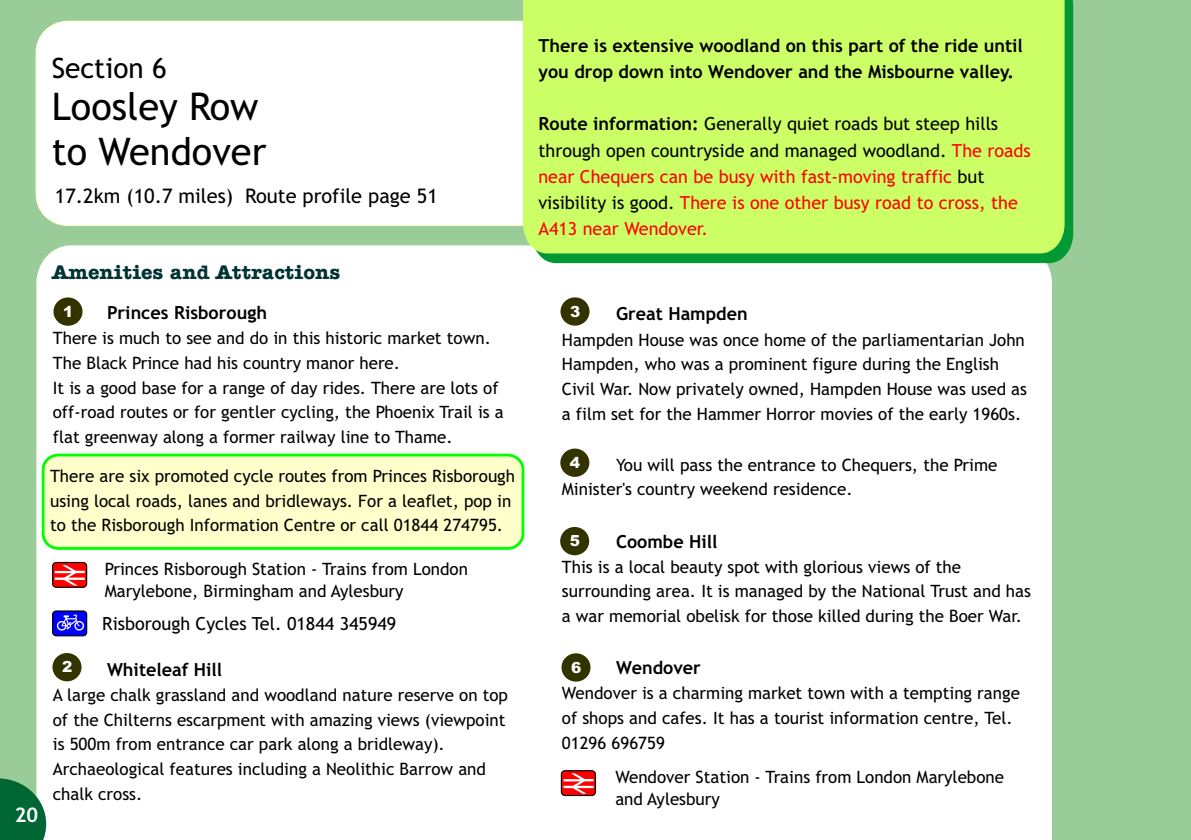
<style>
.page{position:relative;width:1191px;height:840px;background:#fff}
.page>*{position:absolute;margin:0;border:0;box-sizing:border-box;transform-origin:0 0}
.t1{font:38px/44.4px "Trebuchet MS";color:#000}
.t2{font:28px "Trebuchet MS";color:#000}
.t3{font:20px "Trebuchet MS";color:#000}
.t4{font:700 20px "Amer Typewriter IT Cby BT";color:#033}
.t5{font:700 20px "Trebuchet MS";color:#fff}
.t6{font:18px/26.2px "Trebuchet MS";color:#f00}
.t7{font:700 18px/26.2px "Trebuchet MS";color:#000}
.t8{font:18px "Trebuchet MS";color:#000}
.t9{font:17px/24.8px "Trebuchet MS";color:#000}
.t10{font:italic 900 15.4px "Arial";color:#fff}
.s1{font-weight:700;color:#000}
.s2{color:#000}
</style>
<div class="page">
<div style="left:0;top:0;width:1191px;height:839px;background:#9c9"></div>
<div style="left:36px;top:245px;width:1016px;height:594px;background:#fff"></div>
<div style="left:36px;top:21px;width:858px;height:204px;background:#fff;border:1px solid #ffc;border-radius:31px"></div>
<svg style="left:0;top:777px;width:46px;height:62px;background:#277e50"></svg>
<svg style="left:531px;top:0;width:542px;height:263px;background:#10a03a"></svg>
<div style="left:523px;top:0;width:541px;height:253px;background:#cf6"></div>
<div style="left:53px;top:297px;width:29px;height:28px;background:#330;border-radius:50%"></div>
<div style="left:52px;top:652px;width:29px;height:29px;background:#330;border-radius:50%"></div>
<div style="left:560px;top:297px;width:29px;height:28px;background:#330;border-radius:50%"></div>
<div style="left:560px;top:448px;width:29px;height:28px;background:#330;border-radius:50%"></div>
<div style="left:560px;top:526px;width:29px;height:29px;background:#330;border-radius:50%"></div>
<div style="left:52px;top:610px;width:35px;height:26px;background:#00f;border:1px solid #000;border-radius:4px"></div>
<div style="left:57px;top:620px;width:10px;height:10px;border:1px solid #fff;border-radius:50%"></div>
<div style="left:74px;top:620px;width:10px;height:10px;border:1px solid #fff;border-radius:50%"></div>
<svg style="left:60px;top:614px;width:20px;height:15px"></svg>
<svg style="left:52px;top:561px;width:35px;height:26px"></svg>
<svg style="left:55px;top:565px;width:30px;height:20px"></svg>
<svg style="left:561px;top:769px;width:35px;height:26px"></svg>
<svg style="left:563px;top:772px;width:30px;height:21px"></svg>
<div style="left:561px;top:653px;width:29px;height:28px;background:#330;border-radius:50%"></div>
<div style="left:42px;top:453px;width:482px;height:96px;background:#ffc;border:3px solid #0f0;border-radius:15px"></div>
<h2 class="t2" style="left:52px;top:57px;width:117px">Section 6</h2>
<h1 class="t1" style="left:52px;top:88px;width:216px">Loosley Row to Wendover</h1>
<p class="t3" style="left:55px;top:188px;width:384px">17.2km (10.7 miles) Route profile page 51</p>
<p class="t5" style="left:15px;top:806px;width:25px">20</p>
<p class="t4" style="left:52px;top:264px;width:290px">Amenities and Attractions</p>
<p class="t10" style="left:63px;top:305px;width:12px">1</p>
<p class="t7" style="left:107px;top:301px;width:161px">Princes Risborough</p>
<p class="t9" style="left:53px;top:327px;width:452px">There is much to see and do in this historic market town.<br>The Black Prince had his country manor here.<br>It is a good base for a range of day rides. There are lots of off-road routes or for gentler cycling, the Phoenix Trail is a flat greenway along a former railway line to Thame.</p>
<p class="t9" style="left:50px;top:464px;width:466px">There are six promoted cycle routes from Princes Risborough using local roads, lanes and bridleways. For a leaflet, pop in to the Risborough Information Centre or call 01844 274795.</p>
<p class="t9" style="left:105px;top:559px;width:365px;line-height:21.8px">Princes Risborough Station - Trains from London<br>Marylebone, Birmingham and Aylesbury</p>
<p class="t8" style="left:102px;top:616px;width:295px">Risborough Cycles Tel. 01844 345949</p>
<p class="t10" style="left:62px;top:660px;width:12px">2</p>
<p class="t7" style="left:107px;top:657px;width:117px">Whiteleaf Hill</p>
<p class="t9" style="left:53px;top:683px;width:457px">A large chalk grassland and woodland nature reserve on top of the Chilterns escarpment with amazing views (viewpoint is 500m from entrance car park along a bridleway).<br>Archaeological features including a Neolithic Barrow and chalk cross.</p>
<p class="t7" style="left:538px;top:34px;width:486px">There is extensive woodland on this part of the ride until you drop down into Wendover and the Misbourne valley.</p>
<p class="t6" style="left:538px;top:112px;width:494px"><span class="s1">Route information:</span> <span class="s2">Generally quiet roads but steep hills through open countryside and managed woodland.</span> The roads near Chequers can be busy with fast-moving traffic <span class="s2">but visibility is good.</span> There is one other busy road to cross, the A413 near Wendover.</p>
<p class="t10" style="left:570px;top:305px;width:12px">3</p>
<p class="t7" style="left:616px;top:302px;width:133px">Great Hampden</p>
<p class="t9" style="left:562px;top:328px;width:467px">Hampden House was once home of the parliamentarian John Hampden, who was a prominent figure during the English Civil War. Now privately owned, Hampden House was used as a film set for the Hammer Horror movies of the early 1960s.</p>
<p class="t9" style="left:562px;top:453px;width:437px;text-indent:54px">You will pass the entrance to Chequers, the Prime<br>Minister's country weekend residence.</p>
<p class="t7" style="left:616px;top:529px;width:103px">Coombe Hill</p>
<p class="t9" style="left:562px;top:555px;width:471px">This is a local beauty spot with glorious views of the surrounding area. It is managed by the National Trust and has a war memorial obelisk for those killed during the Boer War.</p>
<p class="t10" style="left:570px;top:456px;width:12px">4</p>
<p class="t10" style="left:570px;top:535px;width:12px">5</p>
<p class="t10" style="left:571px;top:661px;width:12px">6</p>
<p class="t7" style="left:616px;top:656px;width:86px">Wendover</p>
<p class="t9" style="left:562px;top:682px;width:459px">Wendover is a charming market town with a tempting range of shops and cafes. It has a tourist information centre, Tel.<br>01296 696759</p>
<p class="t9" style="left:615px;top:766px;width:390px;line-height:22.8px">Wendover Station - Trains from London Marylebone and Aylesbury</p>
</div>
